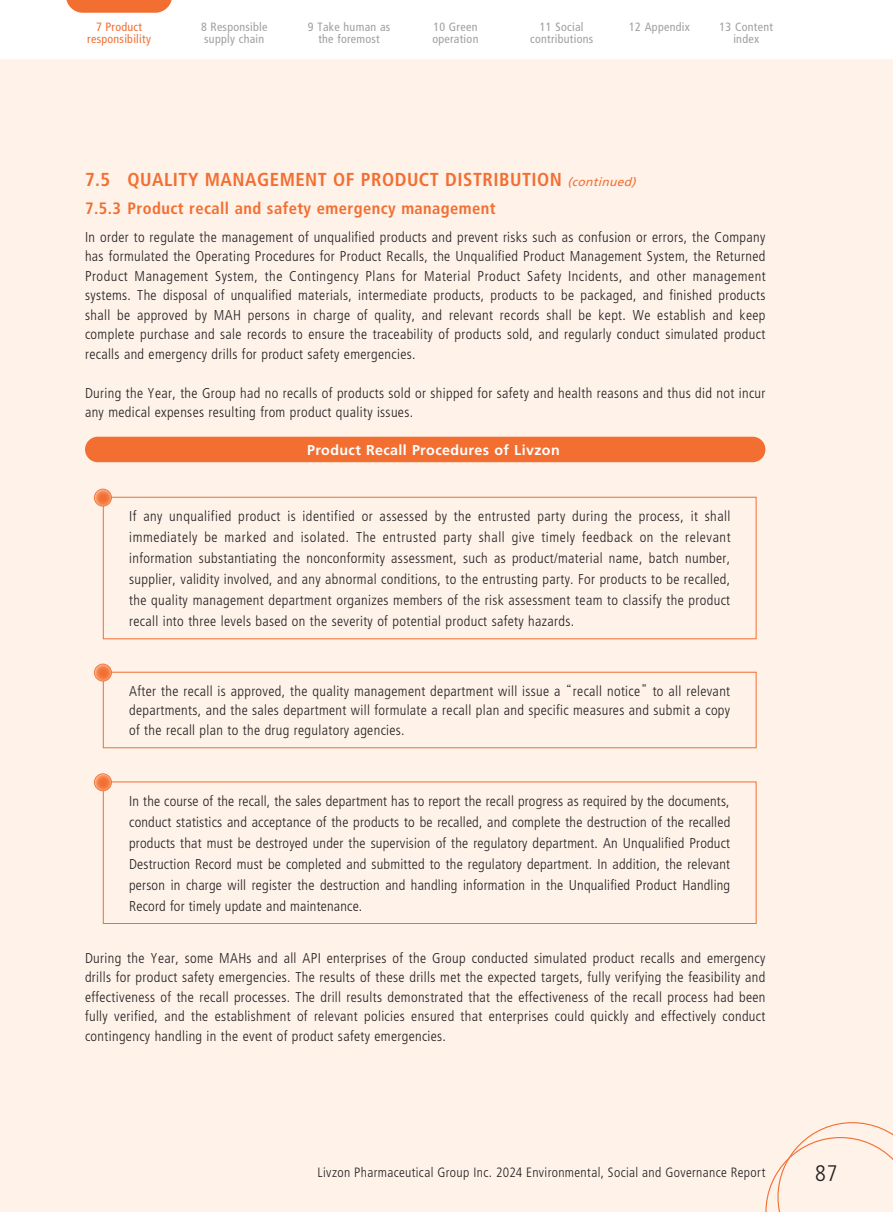
<style>
.page{position:relative;width:893px;height:1212px;background:#fff}
.page>*{position:absolute;margin:0;border:0;box-sizing:border-box;transform-origin:0 0}
.t1{font:300 condensed 22.5px "Frutiger LT Std";color:#231f20}
.t2{font:700 condensed 18.75px "Frutiger LT Std";letter-spacing:.025em;color:#f36e31}
.t3{font:700 condensed 16.5px "Frutiger LT Std";letter-spacing:.025em;color:#f36e31}
.t4{font:300 condensed 14.25px/19.5px "Frutiger LT Std";letter-spacing:.025em;color:#231f20;text-align:justify}
.t5{font:700 14.25px "Frutiger LT Std";letter-spacing:.03em;color:#fff}
.t6{font:300 condensed 13.5px "Frutiger LT Std";letter-spacing:.025em;color:#231f20}
.t7{font:condensed 12px/12px "Frutiger LT Std";letter-spacing:.025em;color:#9d9fa2;text-align:center}
.t8{font:condensed 12px/12px "Frutiger LT Std";letter-spacing:.025em;color:#f36e31;text-align:center}
.s1{font-weight:400;font-style:italic;font-stretch:normal;font-size:12px}
.s2{font-family:"M Hei HK";font-stretch:normal}
</style>
<div class="page">
<div style="left:0;top:60px;width:893px;height:1152px;background:#fef2e9"></div>
<svg style="left:765px;top:1122px;width:128px;height:90px"></svg>
<svg style="left:66px;top:0;width:106px;height:13px"></svg>
<div style="left:85px;top:437px;width:680px;height:25px;background:#f36e31;border-radius:13px"></div>
<div style="left:103px;top:497px;width:653px;height:142px;border:1px solid #f36e31"></div>
<svg style="left:94px;top:489px;width:18px;height:18px"></svg>
<svg style="left:95px;top:489px;width:16px;height:17px"></svg>
<div style="left:103px;top:672px;width:653px;height:76px;border:1px solid #f36e31"></div>
<svg style="left:94px;top:664px;width:18px;height:17px"></svg>
<svg style="left:95px;top:664px;width:16px;height:17px"></svg>
<div style="left:103px;top:781px;width:653px;height:143px;border:1px solid #f36e31"></div>
<svg style="left:94px;top:773px;width:18px;height:18px"></svg>
<svg style="left:95px;top:774px;width:16px;height:16px"></svg>
<p class="t8" style="left:87px;top:21px;width:65px">7 Product responsibility</p>
<p class="t7" style="left:629px;top:21px;width:62px">12 Appendix</p>
<p class="t7" style="left:719px;top:21px;width:55px">13 Content index</p>
<p class="t7" style="left:201px;top:21px;width:68px;text-align:left">8 Responsible supply chain</p>
<p class="t7" style="left:308px;top:21px;width:84px">9 Take human as the foremost</p>
<p class="t7" style="left:530px;top:21px;width:65px">11 Social contributions</p>
<p class="t7" style="left:432px;top:21px;width:48px;text-align:left">10 Green operation</p>
<h2 class="t2" style="left:85px;top:168px;width:556px">7.5 QUALITY MANAGEMENT OF PRODUCT DISTRIBUTION <span class="s1">(continued)</span></h2>
<p class="t3" style="left:85px;top:198px;width:412px">7.5.3 Product recall and safety emergency management</p>
<p class="t4" style="left:85px;top:227px;width:682px">In order to regulate the management of unqualified products and prevent risks such as confusion or errors, the Company has formulated the Operating Procedures for Product Recalls, the Unqualified Product Management System, the Returned Product Management System, the Contingency Plans for Material Product Safety Incidents, and other management systems. The disposal of unqualified materials, intermediate products, products to be packaged, and finished products shall be approved by MAH persons in charge of quality, and relevant records shall be kept. We establish and keep complete purchase and sale records to ensure the traceability of products sold, and regularly conduct simulated product recalls and emergency drills for product safety emergencies.</p>
<p class="t4" style="left:85px;top:383px;width:682px">During the Year, the Group had no recalls of products sold or shipped for safety and health reasons and thus did not incur any medical expenses resulting from product quality issues.</p>
<p class="t5" style="left:307px;top:442px;width:254px">Product Recall Procedures of Livzon</p>
<p class="t4" style="left:129px;top:506px;width:603px;line-height:21px">If any unqualified product is identified or assessed by the entrusted party during the process, it shall immediately be marked and isolated. The entrusted party shall give timely feedback on the relevant information substantiating the nonconformity assessment, such as product/material name, batch number, supplier, validity involved, and any abnormal conditions, to the entrusting party. For products to be recalled, the quality management department organizes members of the risk assessment team to classify the product recall into three levels based on the severity of potential product safety hazards.</p>
<p class="t4" style="left:129px;top:681px;width:602px">After the recall is approved, the quality management department will issue a <span class="s2">“</span>recall notice<span class="s2">”</span>to all relevant departments, and the sales department will formulate a recall plan and specific measures and submit a copy of the recall plan to the drug regulatory agencies.</p>
<p class="t4" style="left:129px;top:790px;width:603px;line-height:21px">In the course of the recall, the sales department has to report the recall progress as required by the documents, conduct statistics and acceptance of the products to be recalled, and complete the destruction of the recalled products that must be destroyed under the supervision of the regulatory department. An Unqualified Product Destruction Record must be completed and submitted to the regulatory department. In addition, the relevant person in charge will register the destruction and handling information in the Unqualified Product Handling Record for timely update and maintenance.</p>
<p class="t4" style="left:85px;top:948px;width:682px">During the Year, some MAHs and all API enterprises of the Group conducted simulated product recalls and emergency drills for product safety emergencies. The results of these drills met the expected targets, fully verifying the feasibility and effectiveness of the recall processes. The drill results demonstrated that the effectiveness of the recall process had been fully verified, and the establishment of relevant policies ensured that enterprises could quickly and effectively conduct contingency handling in the event of product safety emergencies.</p>
<p class="t6" style="left:317px;top:1164px;width:450px">Livzon Pharmaceutical Group Inc. 2024 Environmental, Social and Governance Report</p>
<h1 class="t1" style="left:815px;top:1160px;width:24px">87</h1>
</div>
